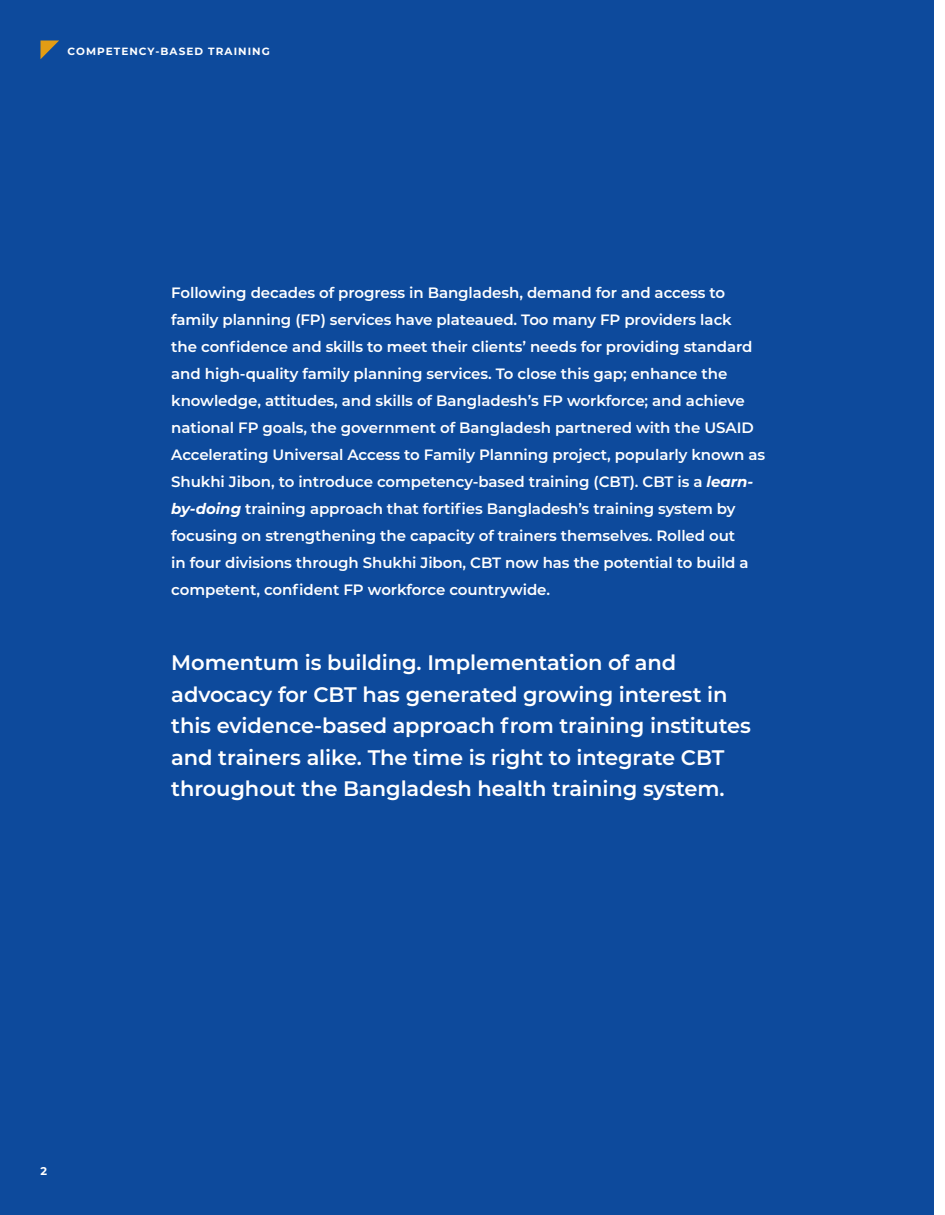
<style>
.page{position:relative;width:945px;height:1215px;background:#fff}
.page>*{position:absolute;margin:0;border:0;box-sizing:border-box;transform-origin:0 0}
.t1{font:600 21px/31.5px "Montserrat";letter-spacing:-.005em;color:#fff}
.Intro{font:600 15px/27px "Montserrat";letter-spacing:-.005em;color:#fff}
.Page_Numbers_-_Posit{font:700 11.25px "Montserrat";color:#fff}
.Page_Name{font:700 10.5px "Montserrat";letter-spacing:.1em;color:#fff}
.s1{font-weight:700;font-style:italic}
</style>
<div class="page">
<div style="left:0;top:0;width:934px;height:1215px;background:#0d4a9c"></div>
<svg style="left:40px;top:41px;width:19px;height:18px"></svg>
<p class="Page_Name" style="left:68px;top:44px;width:204px">COMPETENCY-BASED TRAINING</p>
<p class="Intro" style="left:171px;top:279px;width:595px">Following decades of progress in Bangladesh, demand for and access to family planning (FP) services have plateaued. Too many FP providers lack<br>the confidence and skills to meet their clients’ needs for providing standard and high-quality family planning services. To close this gap; enhance the knowledge, attitudes, and skills of Bangladesh’s FP workforce; and achieve national FP goals, the government of Bangladesh partnered with the USAID Accelerating Universal Access to Family Planning project, popularly known as Shukhi Jibon, to introduce competency-based training (CBT). CBT is a <span class="s1">learn&shy;by-doing</span> training approach that fortifies Bangladesh’s training system by focusing on strengthening the capacity of trainers themselves. Rolled out<br>in four divisions through Shukhi Jibon, CBT now has the potential to build a competent, confident FP workforce countrywide.</p>
<p class="t1" style="left:171px;top:646px;width:581px">Momentum is building. Implementation of and advocacy for CBT has generated growing interest in this evidence-based approach from training institutes and trainers alike. The time is right to integrate CBT throughout the Bangladesh health training system.</p>
<p class="Page_Numbers_-_Posit" style="left:40px;top:1162px;width:8px">2</p>
</div>
